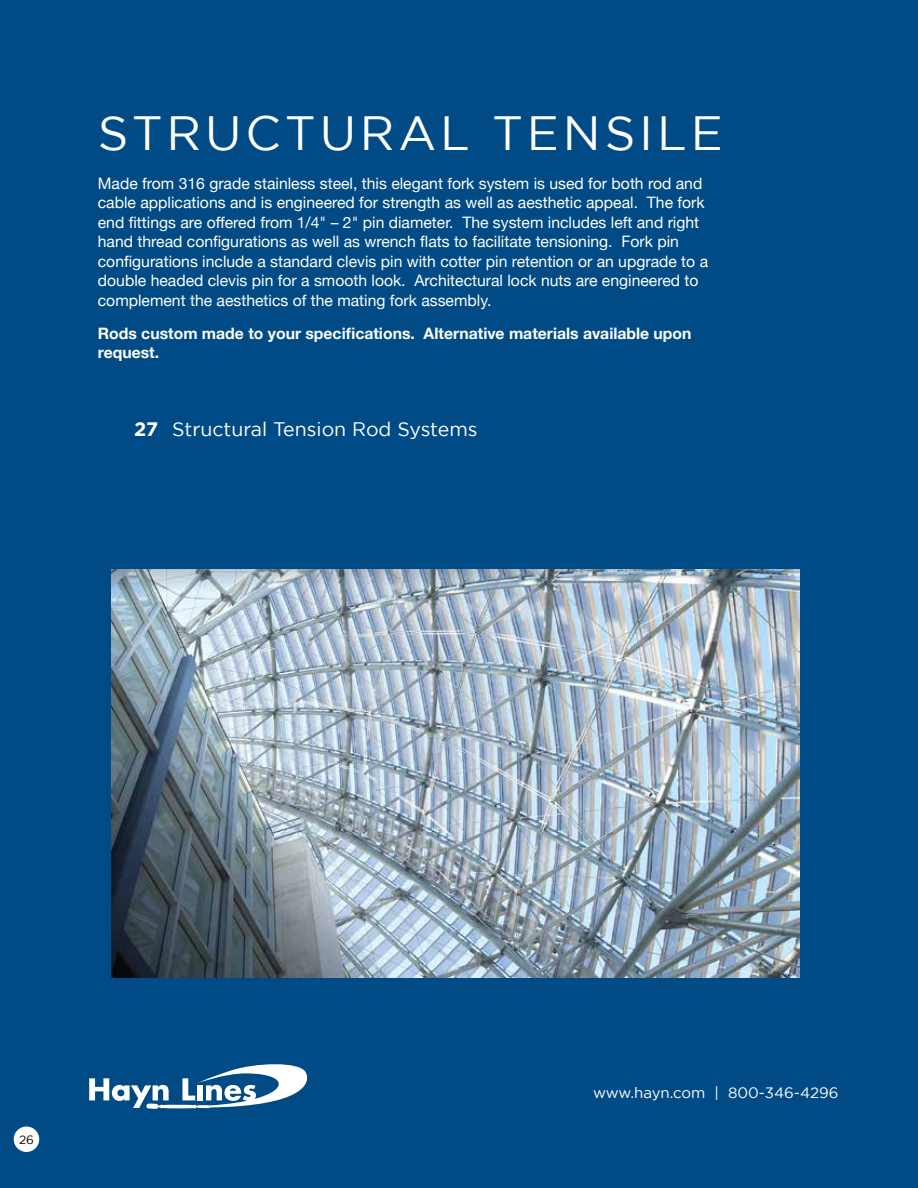
<style>
.page{position:relative;width:918px;height:1188px;background:#004b85}
.page>*{position:absolute;margin:0;border:0;box-sizing:border-box;transform-origin:0 0}
.t1{font:48px "Gotham";letter-spacing:.08em;color:#fff}
.t2{font:19.5px "Gotham";color:#fff}
.t3{font:15.75px/19.5px "Helvetica Neue";color:#fff}
.t4{font:700 15.75px/19.5px "Helvetica Neue";color:#fff}
.t5{font:15px "Gotham";color:#fff}
.t6{font:12px "Gotham";color:#000}
.s1{font-weight:700}
</style>
<div class="page">
<svg style="left:89px;top:1064px;width:219px;height:45px"></svg>
<img style="left:111px;top:569px;width:689px;height:409px">
<div style="left:14px;top:1126px;width:25px;height:26px;background:#fff;border-radius:50%"></div>
<h1 class="t1" style="left:98px;top:107px;width:626px">STRUCTURAL TENSILE</h1>
<p class="t3" style="left:98px;top:174px;width:612px">Made from 316 grade stainless steel, this elegant fork system is used for both rod and cable applications and is engineered for strength as well as aesthetic appeal. The fork end fittings are offered from 1/4" – 2" pin diameter. The system includes left and right hand thread configurations as well as wrench flats to facilitate tensioning. Fork pin configurations include a standard clevis pin with cotter pin retention or an upgrade to a double headed clevis pin for a smooth look. Architectural lock nuts are engineered to complement the aesthetics of the mating fork assembly.</p>
<p class="t4" style="left:98px;top:324px;width:595px">Rods custom made to your specifications. Alternative materials available upon request.</p>
<p class="t2" style="left:134px;top:419px;width:345px"><span class="s1">27</span> Structural Tension Rod Systems</p>
<p class="t6" style="left:19px;top:1133px;width:16px">26</p>
<p class="t5" style="left:593px;top:1085px;width:247px">www.hayn.com | 800-346-4296</p>
</div>
